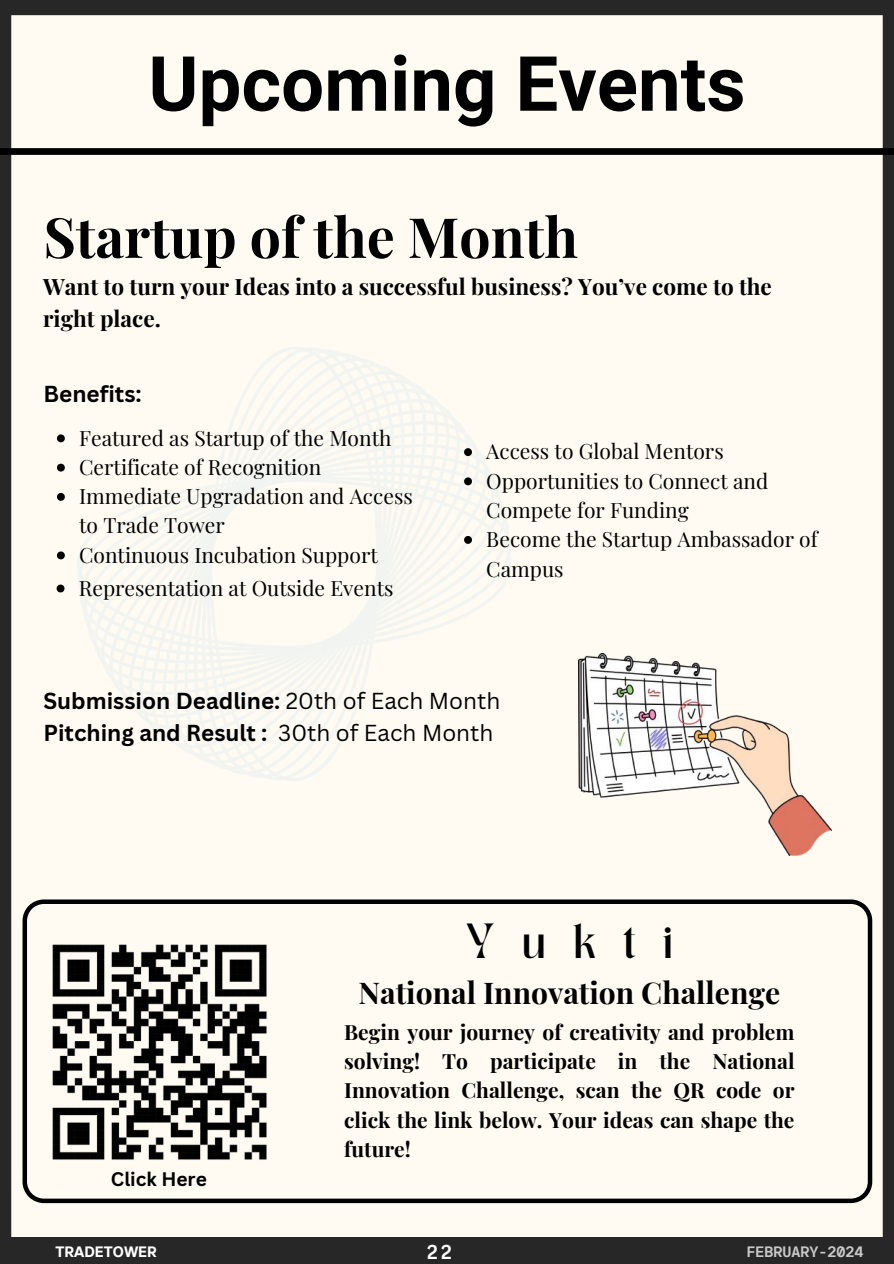
<style>
.page{position:relative;width:894px;height:1264px;background:#fff}
.page>*{position:absolute;margin:0;border:0;box-sizing:border-box;transform-origin:0 0}
.t1{font:700 76.05px "Roboto";color:#000}
.t2{font:700 55.5px "Playfair Display";color:#000}
.t3{font:34.5px "TANMERINGUE";letter-spacing:.8em;color:#000}
.t4{font:700 30px "Playfair Display";color:#000}
.t5{font:700 22.5px/31.5px "Canva Sans";color:#000}
.t6{font:700 22.5px/31.5px "Playfair Display";color:#000}
.t7{font:21px/29.2px "Playfair Display";color:#000}
.t8{font:700 21px/29.2px "Playfair Display";color:#000;text-align:justify}
.t9{font:19.95px "Alatsi";color:#fff}
.t10{font:700 19.05px "Canva Sans";color:#000}
.t11{font:700 15px "TT Interphases Mono";color:#fff}
.t12{font:700 15px "TT Interphases";color:#fff}
.s1{font-weight:400}
</style>
<div class="page">
<div style="left:0;top:0;width:893px;height:1263px;background:#fffbf2"></div>
<div style="left:0;top:0;width:11px;height:1263px;background:#272727"></div>
<div style="left:882px;top:0;width:11px;height:1263px;background:#272727"></div>
<div style="left:0;top:0;width:893px;height:15px;background:#272727"></div>
<svg style="left:23px;top:899px;width:849px;height:304px"></svg>
<img style="left:42px;top:934px;width:233px;height:233px">
<div style="left:0;top:148px;width:893px;height:7px;background:#000"></div>
<div style="left:0;top:1236px;width:893px;height:27px;background:#272727"></div>
<img style="left:578px;top:653px;width:253px;height:202px">
<svg style="left:82px;top:501px;width:429px;height:122px"></svg>
<svg style="left:86px;top:468px;width:408px;height:194px"></svg>
<svg style="left:102px;top:468px;width:10px;height:211px"></svg>
<svg style="left:112px;top:431px;width:376px;height:264px"></svg>
<svg style="left:123px;top:417px;width:342px;height:291px"></svg>
<svg style="left:442px;top:406px;width:11px;height:302px"></svg>
<svg style="left:133px;top:395px;width:309px;height:337px"></svg>
<svg style="left:158px;top:393px;width:272px;height:341px"></svg>
<svg style="left:162px;top:378px;width:265px;height:372px"></svg>
<svg style="left:184px;top:378px;width:7px;height:376px"></svg>
<svg style="left:397px;top:373px;width:9px;height:377px"></svg>
<svg style="left:191px;top:367px;width:206px;height:392px"></svg>
<svg style="left:200px;top:365px;width:184px;height:397px"></svg>
<svg style="left:209px;top:347px;width:170px;height:434px"></svg>
<svg style="left:57px;top:434px;width:8px;height:8px"></svg>
<svg style="left:57px;top:463px;width:8px;height:8px"></svg>
<svg style="left:57px;top:493px;width:8px;height:8px"></svg>
<svg style="left:57px;top:551px;width:8px;height:8px"></svg>
<svg style="left:464px;top:448px;width:8px;height:8px"></svg>
<svg style="left:464px;top:477px;width:8px;height:8px"></svg>
<svg style="left:464px;top:536px;width:8px;height:8px"></svg>
<svg style="left:57px;top:584px;width:7px;height:8px"></svg>
<h1 class="t1" style="left:148px;top:40px;width:598px">Upcoming Events</h1>
<h2 class="t2" style="left:43px;top:198px;width:536px">Startup of the Month</h2>
<p class="t6" style="left:43px;top:270px;width:730px">Want to turn your Ideas into a successful business? You’ve come to the right place.</p>
<p class="t5" style="left:43px;top:377px;width:100px">Benefits:</p>
<p class="t7" style="left:79px;top:422px;width:335px">Featured as Startup of the Month<br>Certificate of Recognition<br>Immediate Upgradation and Access to Trade Tower<br>Continuous Incubation Support</p>
<p class="t7" style="left:79px;top:572px;width:316px">Representation at Outside Events</p>
<p class="t7" style="left:486px;top:436px;width:333px">Access to Global Mentors<br>Opportunities to Connect and<br>Compete for Funding<br>Become the Startup Ambassador of<br>Campus</p>
<p class="t5" style="left:43px;top:684px;width:458px">Submission Deadline: <span class="s1">20th of Each Month<br></span>Pitching and Result : <span class="s1">30th of Each Month</span></p>
<h3 class="t3" style="left:466px;top:922px;width:208px">Yukti</h3>
<h3 class="t4" style="left:358px;top:971px;width:423px">National Innovation Challenge</h3>
<p class="t10" style="left:111px;top:1165px;width:97px">Click Here</p>
<p class="t8" style="left:344px;top:1016px;width:452px">Begin your journey of creativity and problem solving! To participate in the National Innovation Challenge, scan the QR code or click the link below. Your ideas can shape the future!</p>
<p class="t12" style="left:55px;top:1242px;width:103px">TRADETOWER</p>
<p class="t9" style="left:426px;top:1238px;width:27px">22</p>
<p class="t11" style="left:746px;top:1242px;width:118px">FEBRUARY-2024</p>
</div>
